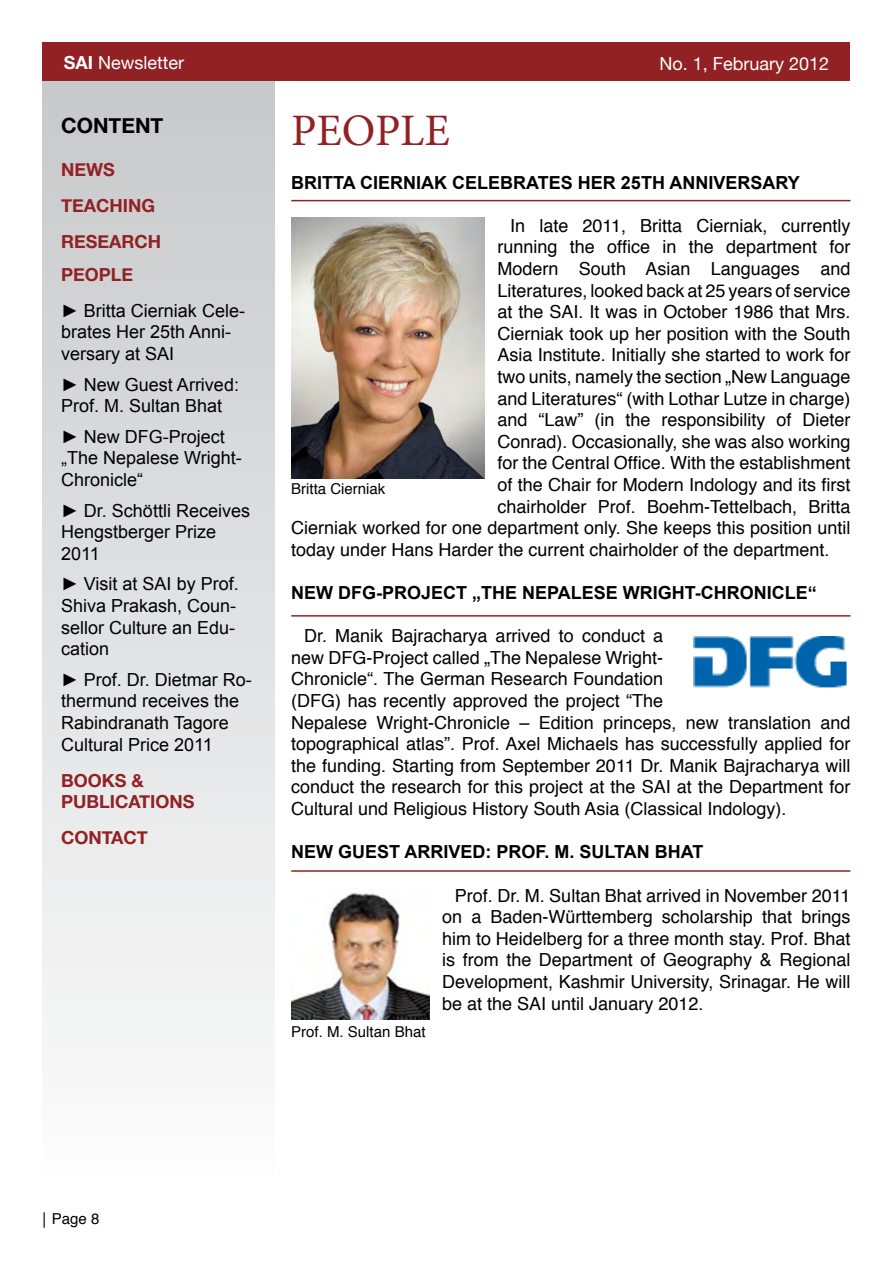
<style>
.page{position:relative;width:893px;height:1263px;background:#fff}
.page>*{position:absolute;margin:0;border:0;box-sizing:border-box;transform-origin:0 0}
.t1{font:45px "Minion Pro";letter-spacing:-.005em;color:#922124}
.t2{font:700 21px "Helvetica Neue";color:#000}
.t3{font:18px/21.6px "Helvetica";color:#000}
.t4{font:18px/21.6px "Arial";color:#000}
.t5{font:700 18px "Arial";color:#000}
.t6{font:700 18px/36px "Helvetica Neue";color:#922124}
.t7{font:18px "Helvetica Neue";color:#fff}
.t8{font:15px "Helvetica";color:#000}
.s1{font-weight:700}
</style>
<div class="page">
<div style="left:43px;top:81px;width:231px;height:1105px;background:linear-gradient(to bottom,#c7c8ca,#fcfcfd)"></div>
<div style="left:43px;top:43px;width:807px;height:38px;background:#922124"></div>
<hr style="left:291px;top:200px;width:559px;height:1px;background:#922124">
<hr style="left:291px;top:615px;width:559px;height:2px;background:#922124">
<hr style="left:291px;top:870px;width:559px;height:2px;background:#922124">
<img style="left:291px;top:217px;width:194px;height:261px">
<img style="left:291px;top:892px;width:138px;height:127px">
<img style="left:693px;top:637px;width:154px;height:51px">
<p class="t7" style="left:64px;top:52px;width:122px"><span class="s1">SAI</span> Newsletter</p>
<p class="t7" style="left:659px;top:52px;width:171px">No. 1, February 2012</p>
<p class="t2" style="left:61px;top:113px;width:104px">CONTENT</p>
<p class="t6" style="left:61px;top:152px;width:102px">NEWS<br>TEACHING<br>RESEARCH</p>
<p class="t6" style="left:61px;top:256px;width:74px">PEOPLE</p>
<p class="t4" style="left:61px;top:300px;width:185px">► Britta Cierniak Cele&shy;brates Her 25th Anni&shy;versary at SAI</p>
<p class="t4" style="left:61px;top:374px;width:179px">► New Guest Arrived:<br>Prof. M. Sultan Bhat</p>
<p class="t4" style="left:61px;top:426px;width:182px">► New DFG-Project „The Nepalese Wright-<br>Chronicle“</p>
<p class="t4" style="left:61px;top:500px;width:190px">► Dr. Schöttli Receives<br>Hengstberger Prize<br>2011</p>
<p class="t4" style="left:61px;top:573px;width:179px">► Visit at SAI by Prof.<br>Shiva Prakash, Coun&shy;sellor Culture an Edu&shy;cation</p>
<p class="t4" style="left:61px;top:669px;width:192px">► Prof. Dr. Dietmar Ro&shy;thermund receives the<br>Rabindranath Tagore<br>Cultural Price 2011</p>
<p class="t6" style="left:61px;top:769px;width:135px;line-height:21.6px">BOOKS &amp;<br>PUBLICATIONS</p>
<p class="t6" style="left:61px;top:819px;width:88px">CONTACT</p>
<h1 class="t1" style="left:291px;top:101px;width:160px">PEOPLE</h1>
<p class="t5" style="left:291px;top:170px;width:510px">BRITTA CIERNIAK CELEBRATES HER 25TH ANNIVERSARY</p>
<p class="t3" style="left:510px;top:215px;width:342px">In late 2011, Britta Cierniak, currently</p>
<p class="t3" style="left:497px;top:237px;width:354px">running the office in the department for</p>
<p class="t3" style="left:497px;top:258px;width:354px">Modern South Asian Languages and</p>
<p class="t3" style="left:497px;top:280px;width:354px">Literatures, looked back at 25 years of service</p>
<p class="t3" style="left:497px;top:302px;width:354px">at the SAI. It was in October 1986 that Mrs.</p>
<p class="t3" style="left:497px;top:323px;width:354px">Cierniak took up her position with the South</p>
<p class="t3" style="left:497px;top:345px;width:354px">Asia Institute. Initially she started to work for</p>
<p class="t3" style="left:497px;top:366px;width:354px">two units, namely the section „New Language</p>
<p class="t3" style="left:497px;top:388px;width:354px">and Literatures“ (with Lothar Lutze in charge)</p>
<p class="t3" style="left:497px;top:410px;width:354px">and “Law” (in the responsibility of Dieter</p>
<p class="t3" style="left:497px;top:431px;width:354px">Conrad). Occasionally, she was also working</p>
<p class="t3" style="left:497px;top:453px;width:354px">for the Central Office. With the establishment</p>
<p class="t3" style="left:497px;top:474px;width:354px">of the Chair for Modern Indology and its first</p>
<p class="t3" style="left:497px;top:496px;width:354px">chairholder Prof. Boehm-Tettelbach, Britta</p>
<p class="t3" style="left:291px;top:518px;width:561px">Cierniak worked for one department only. She keeps this position until</p>
<p class="t3" style="left:291px;top:539px;width:540px">today under Hans Harder the current chairholder of the department.</p>
<p class="t5" style="left:291px;top:581px;width:60px">NEW DFG</p>
<p class="t5" style="left:376px;top:581px;width:442px">-PROJECT „THE NEPALESE WRIGHT-CHRONICLE“</p>
<p class="t3" style="left:291px;top:626px;width:561px;text-indent:13px">Dr. Manik Bajracharya arrived to conduct a<br>new DFG-Project called „The Nepalese Wright-<br>Chronicle“. The German Research Foundation<br>(DFG) has recently approved the project “The<br>Nepalese Wright-Chronicle – Edition princeps, new translation and topographical atlas”. Prof. Axel Michaels has successfully applied for the funding. Starting from September 2011 Dr. Manik Bajracharya will conduct the research for this project at the SAI at the Department for Cultural und Religious History South Asia (Classical Indology).</p>
<p class="t5" style="left:291px;top:840px;width:414px">NEW GUEST ARRIVED: PROF. M. SULTAN BHAT</p>
<p class="t3" style="left:442px;top:885px;width:410px;text-align:justify;text-indent:13px">Prof. Dr. M. Sultan Bhat arrived in November 2011 on a Baden-Württemberg scholarship that brings him to Heidelberg for a three month stay. Prof. Bhat is from the Department of Geography &amp; Regional Development, Kashmir University, Srinagar. He will be at the SAI until January 2012.</p>
<p class="t8" style="left:291px;top:477px;width:96px">Britta Cierniak</p>
<p class="t8" style="left:291px;top:1020px;width:136px">Prof. M. Sultan Bhat</p>
<p class="t8" style="left:37px;top:1207px;width:64px">│Page 8</p>
</div>
